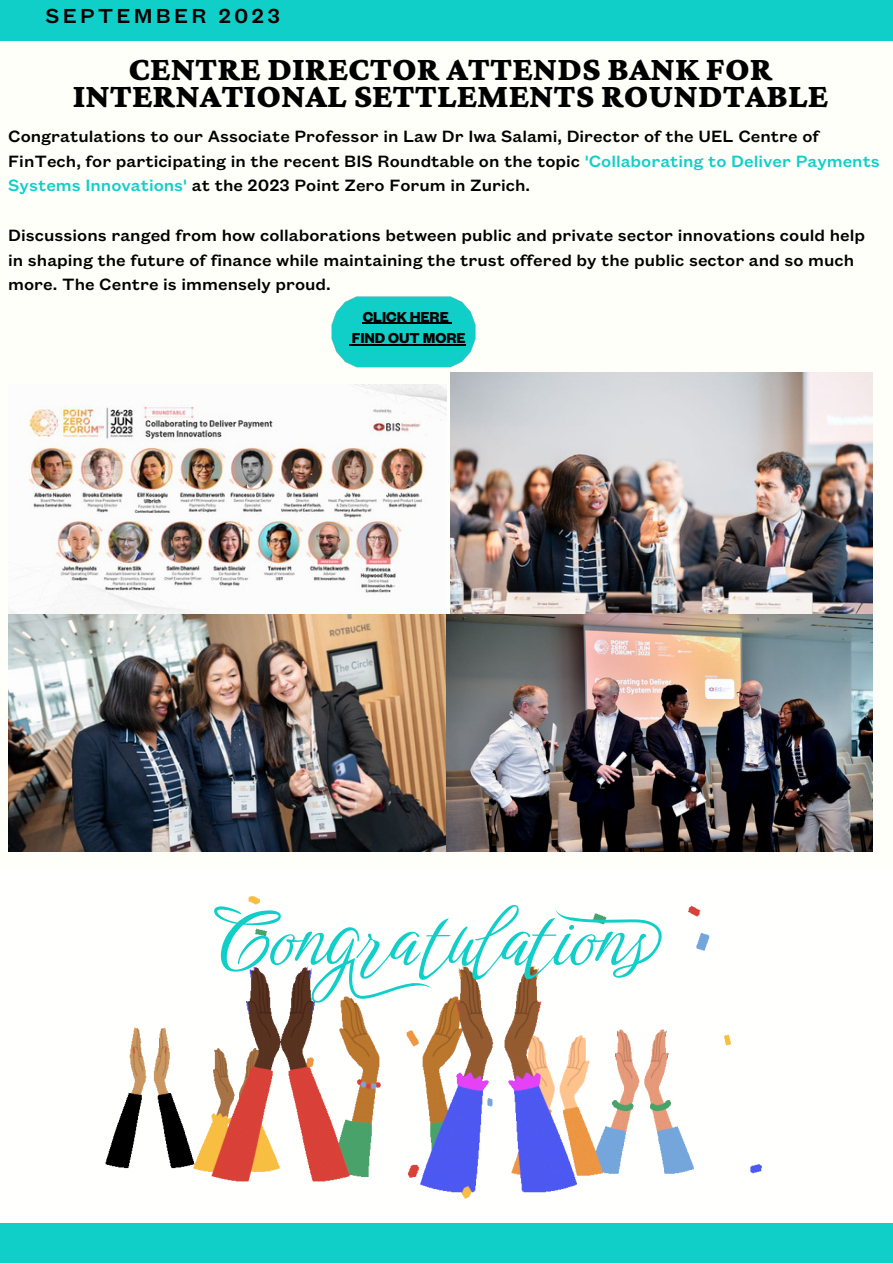
<style>
.page{position:relative;width:893px;height:1264px;background:#fff}
.page>*{position:absolute;margin:0;border:0;box-sizing:border-box;transform-origin:0 0}
.t1{font:900 34.8px/27.2px "Crimson Pro";color:#000;text-align:center}
.t2{font:500 22.2px "Founders Grotesk Text";letter-spacing:.14em;color:#000}
.t3{font:500 18px/24.8px "Founders Grotesk Text";color:#000}
.t4{font:700 15.75px "Founders Grotesk";color:#000}
.s1{color:#10cfc9}
</style>
<div class="page">
<div style="left:0;top:0;width:892px;height:1262px;background:#fffff9"></div>
<div style="left:0;top:867px;width:892px;height:395px;background:#fff"></div>
<div style="left:0;top:0;width:892px;height:40px;background:#10cfc9"></div>
<img style="left:105px;top:851px;width:673px;height:348px">
<div style="left:0;top:1223px;width:892px;height:39px;background:#10cfc9"></div>
<img style="left:8px;top:385px;width:439px;height:466px">
<img style="left:450px;top:372px;width:422px;height:242px">
<img style="left:446px;top:614px;width:426px;height:237px">
<svg style="left:214px;top:904px;width:447px;height:98px"></svg>
<svg style="left:331px;top:296px;width:144px;height:71px;background:#27ccc7"></svg>
<hr style="left:351px;top:344px;width:114px;height:1px;background:#000">
<p class="t2" style="left:46px;top:6px;width:236px">SEPTEMBER 2023</p>
<p class="t1" style="left:73px;top:55px;width:757px">CENTRE DIRECTOR ATTENDS BANK FOR<br>INTERNATIONAL SETTLEMENTS ROUNDTABLE</p>
<p class="t3" style="left:8px;top:125px;width:873px">Congratulations to our Associate Professor in Law Dr Iwa Salami, Director of the UEL Centre of<br>FinTech, for participating in the recent BIS Roundtable on the topic <span class="s1">'Collaborating to Deliver Payments<br>Systems Innovations'</span> at the 2023 Point Zero Forum in Zurich.</p>
<p class="t3" style="left:8px;top:224px;width:858px">Discussions ranged from how collaborations between public and private sector innovations could help in shaping the future of finance while maintaining the trust offered by the public sector and so much more. The Centre is immensely proud.</p>
<p class="t4" style="left:362px;top:311px;width:88px">CLICK HERE</p>
<p class="t4" style="left:351px;top:333px;width:115px">FIND OUT MORE</p>
</div>
